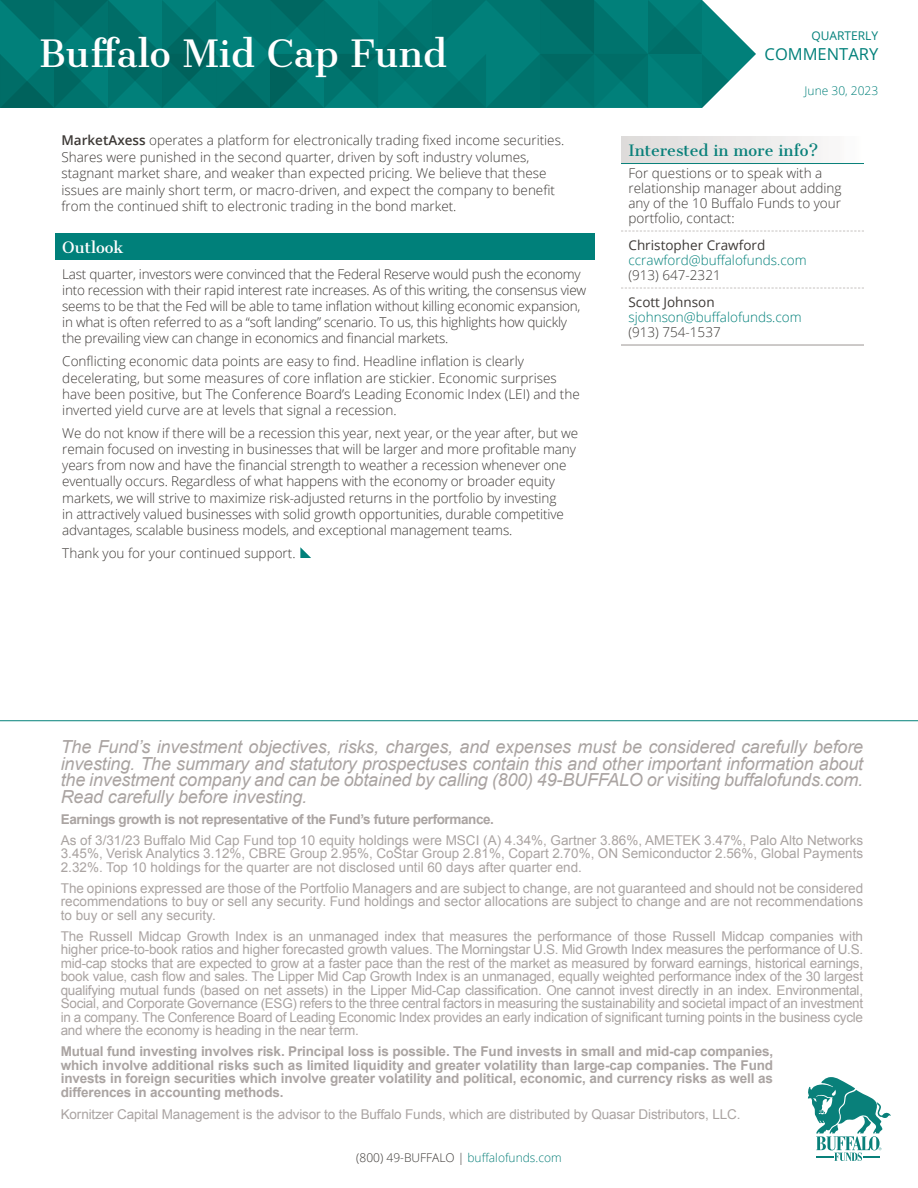
<style>
.page{position:relative;width:918px;height:1188px;background:#fff}
.page>*{position:absolute;margin:0;border:0;box-sizing:border-box;transform-origin:0 0}
.t1{font:36px "Cantata One";color:#fff}
.t2{font:italic 18px/16.5px "Arial";letter-spacing:-.01em;color:#aaa4a2;text-align:justify}
.t3{font:16.5px "Open Sans";color:#00807a}
.t4{font:15px "Cantata One";color:#09807a}
.t5{font:15px "Cantata One";color:#fff}
.t6{font:300 13.5px/16.2px "Open Sans";letter-spacing:-.01em;color:#3d3936}
.t7{font:13.5px/13.5px "Arial";letter-spacing:-.01em;color:#aaa4a2;text-align:justify}
.t8{font:700 13.5px/13.5px "Arial";letter-spacing:-.03em;color:#aaa4a2;text-align:justify}
.t9{font:300 13.5px "Open Sans";color:#00807a}
.t10{font:13.5px "Open Sans";color:#3d3936}
.t11{font:300 12px "Open Sans";color:#3d3936}
.t12{font:300 12px "Open Sans";color:#00807a}
.t13{font:12px "Open Sans";color:#00807a}
.s1{font-weight:600}
.s2{color:#09807a}
</style>
<div class="page">
<svg style="left:0;top:0;width:756px;height:108px;background:#097a74"></svg>
<svg style="left:807px;top:1077px;width:84px;height:84px"></svg>
<div style="left:55px;top:233px;width:540px;height:27px;background:#00807a"></div>
<svg style="left:300px;top:547px;width:11px;height:11px"></svg>
<div style="left:621px;top:137px;width:243px;height:26px;background:linear-gradient(to right,#dddad9,#fbfbfa)"></div>
<hr style="left:621px;top:163px;width:243px;height:1px;background:#09807a">
<svg style="left:621px;top:231px;width:243px;height:1px"></svg>
<svg style="left:621px;top:288px;width:243px;height:1px"></svg>
<hr style="left:621px;top:345px;width:243px;height:1px;background:#9c9693">
<hr style="left:0;top:720px;width:918px;height:1px;background:#03817a">
<h1 class="t1" style="left:39px;top:31px;width:409px">Buffalo Mid Cap Fund</h1>
<p class="t13" style="left:812px;top:28px;width:68px">QUARTERLY</p>
<p class="t3" style="left:765px;top:43px;width:115px">COMMENTARY</p>
<p class="t12" style="left:805px;top:82px;width:75px">June 30, 2023</p>
<p class="t6" style="left:62px;top:132px;width:504px"><span class="s1">MarketAxess</span> operates a platform for electronically trading fixed income securities.<br>Shares were punished in the second quarter, driven by soft industry volumes, stagnant market share, and weaker than expected pricing. We believe that these issues are mainly short term, or macro-driven, and expect the company to benefit from the continued shift to electronic trading in the bond market.</p>
<p class="t5" style="left:62px;top:238px;width:63px">Outlook</p>
<p class="t6" style="left:62px;top:265px;width:526px">Last quarter, investors were convinced that the Federal Reserve would push the economy into recession with their rapid interest rate increases. As of this writing, the consensus view seems to be that the Fed will be able to tame inflation without killing economic expansion, in what is often referred to as a “soft landing” scenario. To us, this highlights how quickly the prevailing view can change in economics and financial markets.</p>
<p class="t6" style="left:62px;top:353px;width:519px">Conflicting economic data points are easy to find. Headline inflation is clearly decelerating, but some measures of core inflation are stickier. Economic surprises have been positive, but The Conference Board’s Leading Economic Index (LEI) and the inverted yield curve are at levels that signal a recession.</p>
<p class="t6" style="left:62px;top:425px;width:518px">We do not know if there will be a recession this year, next year, or the year after, but we remain focused on investing in businesses that will be larger and more profitable many years from now and have the financial strength to weather a recession whenever one eventually occurs. Regardless of what happens with the economy or broader equity markets, we will strive to maximize risk-adjusted returns in the portfolio by investing<br>in attractively valued businesses with solid growth opportunities, durable competitive advantages, scalable business models, and exceptional management teams.</p>
<p class="t6" style="left:62px;top:545px;width:235px">Thank you for your continued support.</p>
<p class="t4" style="left:628px;top:141px;width:191px">Interested in more info?</p>
<p class="t6" style="left:628px;top:165px;width:214px;line-height:15px">For questions or to speak with a relationship manager about adding any of the 10 Buffalo Funds to your portfolio, contact:</p>
<p class="t10" style="left:628px;top:236px;width:138px">Christopher Crawford</p>
<p class="t9" style="left:628px;top:251px;width:180px">ccrawford@buffalofunds.com</p>
<p class="t6" style="left:628px;top:267px;width:94px">(913) 647-2321</p>
<p class="t10" style="left:628px;top:293px;width:88px">Scott Johnson</p>
<p class="t9" style="left:628px;top:308px;width:175px">sjohnson@buffalofunds.com</p>
<p class="t6" style="left:628px;top:324px;width:94px">(913) 754-1537</p>
<p class="t2" style="left:61px;top:739px;width:804px">The Fund’s investment objectives, risks, charges, and expenses must be considered carefully before investing. The summary and statutory prospectuses contain this and other important information about the investment company and can be obtained by calling (800) 49-BUFFALO or visiting buffalofunds.com.<br>Read carefully before investing.</p>
<p class="t8" style="left:61px;top:813px;width:435px">Earnings growth is not representative of the Fund’s future performance.</p>
<p class="t7" style="left:61px;top:833px;width:804px">As of 3/31/23 Buffalo Mid Cap Fund top 10 equity holdings were MSCI (A) 4.34%, Gartner 3.86%, AMETEK 3.47%, Palo Alto Networks 3.45%, Verisk Analytics 3.12%, CBRE Group 2.95%, CoStar Group 2.81%, Copart 2.70%, ON Semiconductor 2.56%, Global Payments 2.32%. Top 10 holdings for the quarter are not disclosed until 60 days after quarter end.</p>
<p class="t7" style="left:61px;top:881px;width:804px">The opinions expressed are those of the Portfolio Managers and are subject to change, are not guaranteed and should not be considered recommendations to buy or sell any security. Fund holdings and sector allocations are subject to change and are not recommendations to buy or sell any security.</p>
<p class="t7" style="left:61px;top:929px;width:804px">The Russell Midcap Growth Index is an unmanaged index that measures the performance of those Russell Midcap companies with higher price-to-book ratios and higher forecasted growth values. The Morningstar U.S. Mid Growth Index measures the performance of U.S. mid-cap stocks that are expected to grow at a faster pace than the rest of the market as measured by forward earnings, historical earnings, book value, cash flow and sales. The Lipper Mid Cap Growth Index is an unmanaged, equally weighted performance index of the 30 largest qualifying mutual funds (based on net assets) in the Lipper Mid-Cap classification. One cannot invest directly in an index. Environmental, Social, and Corporate Governance (ESG) refers to the three central factors in measuring the sustainability and societal impact of an investment in a company. The Conference Board of Leading Economic Index provides an early indication of significant turning points in the business cycle and where the economy is heading in the near term.</p>
<p class="t8" style="left:61px;top:1045px;width:714px">Mutual fund investing involves risk. Principal loss is possible. The Fund invests in small and mid-cap companies, which involve additional risks such as limited liquidity and greater volatility than large-cap companies. The Fund invests in foreign securities which involve greater volatility and political, economic, and currency risks as well as differences in accounting methods.</p>
<p class="t7" style="left:61px;top:1108px;width:681px">Kornitzer Capital Management is the advisor to the Buffalo Funds, which are distributed by Quasar Distributors, LLC.</p>
<p class="t11" style="left:356px;top:1149px;width:207px">(800) 49-BUFFALO | <span class="s2">buffalofunds.com</span></p>
</div>
